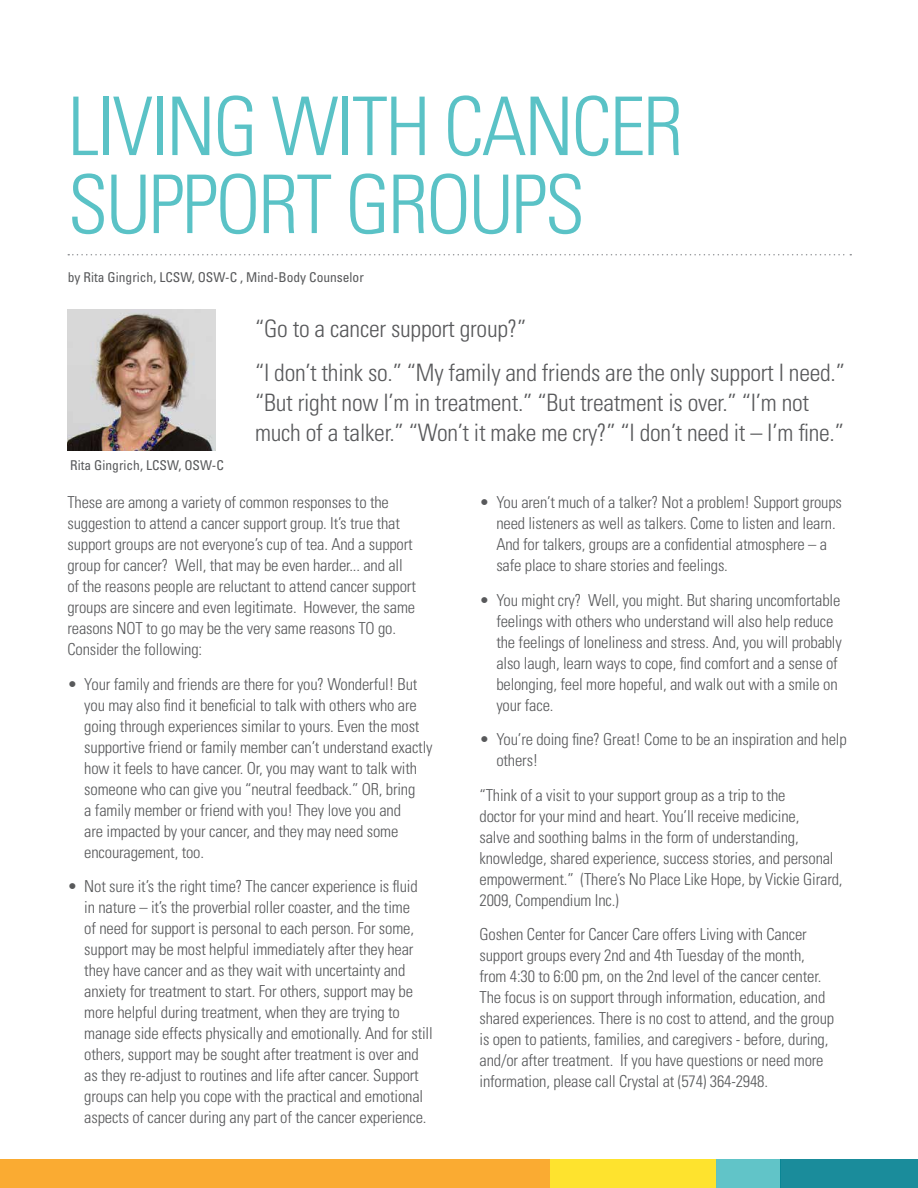
<style>
.page{position:relative;width:918px;height:1188px;background:#fff}
.page>*{position:absolute;margin:0;border:0;box-sizing:border-box;transform-origin:0 0}
.t1{font:300 condensed 81px/78px "Univers";letter-spacing:-.03em;color:#5ac2c6}
.t2{font:300 condensed 24px/43.5px "Univers";letter-spacing:-.01em;color:#58595b}
.t3{font:300 condensed 16.5px/21px "Univers";letter-spacing:-.01em;color:#58595b}
.t4{font:condensed 13.5px "Univers";color:#58595b}
</style>
<div class="page">
<hr style="left:917px;top:0;width:1px;height:1159px;background:#f1eeeb">
<img style="left:68px;top:309px;width:148px;height:142px">
<div style="left:0;top:1159px;width:550px;height:29px;background:#faab32"></div>
<div style="left:550px;top:1159px;width:166px;height:29px;background:#fee32e"></div>
<div style="left:716px;top:1159px;width:64px;height:29px;background:#61c4c8"></div>
<div style="left:780px;top:1159px;width:138px;height:29px;background:#1a8c9b"></div>
<svg style="left:68px;top:254px;width:783px;height:1px"></svg>
<h1 class="t1" style="left:68px;top:86px;width:617px">LIVING WITH CANCER<br>SUPPORT GROUPS</h1>
<p class="t4" style="left:68px;top:269px;width:298px">by Rita Gingrich, LCSW, OSW-C , Mind-Body Counselor</p>
<h2 class="t2" style="left:255px;top:307px;width:592px">“Go to a cancer support group?”<br>“I don’t think so.” “My family and friends are the only support I need.”</h2>
<h2 class="t2" style="left:255px;top:387px;width:591px;line-height:30px">“But right now I’m in treatment.” “But treatment is over.” “I’m not much of a talker.” “Won’t it make me cry?” “I don’t need it – I’m fine.”</h2>
<p class="t4" style="left:70px;top:457px;width:155px">Rita Gingrich, LCSW, OSW-C</p>
<p class="t3" style="left:68px;top:492px;width:350px">These are among a variety of common responses to the suggestion to attend a cancer support group. It’s true that support groups are not everyone’s cup of tea. And a support group for cancer? Well, that may be even harder... and all of the reasons people are reluctant to attend cancer support groups are sincere and even legitimate. However, the same reasons NOT to go may be the very same reasons TO go.<br>Consider the following:</p>
<p class="t3" style="left:84px;top:673px;width:350px;text-indent:-17px">• Your family and friends are there for you? Wonderful! But you may also find it beneficial to talk with others who are going through experiences similar to yours. Even the most supportive friend or family member can’t understand exactly how it feels to have cancer. Or, you may want to talk with someone who can give you “neutral feedback.” OR, bring<br>a family member or friend with you! They love you and<br>are impacted by your cancer, and they may need some encouragement, too.</p>
<p class="t3" style="left:84px;top:876px;width:350px;text-indent:-17px">• Not sure it’s the right time? The cancer experience is fluid<br>in nature – it’s the proverbial roller coaster, and the time<br>of need for support is personal to each person. For some, support may be most helpful immediately after they hear they have cancer and as they wait with uncertainty and anxiety for treatment to start. For others, support may be more helpful during treatment, when they are trying to manage side effects physically and emotionally. And for still others, support may be sought after treatment is over and as they re-adjust to routines and life after cancer. Support groups can help you cope with the practical and emotional aspects of cancer during any part of the cancer experience.</p>
<p class="t3" style="left:496px;top:492px;width:347px;text-indent:-17px">• You aren’t much of a talker? Not a problem! Support groups need listeners as well as talkers. Come to listen and learn.<br>And for talkers, groups are a confidential atmosphere – a safe place to share stories and feelings.</p>
<p class="t3" style="left:496px;top:589px;width:347px;text-indent:-17px">• You might cry? Well, you might. But sharing uncomfortable feelings with others who understand will also help reduce the feelings of loneliness and stress. And, you will probably also laugh, learn ways to cope, find comfort and a sense of belonging, feel more hopeful, and walk out with a smile on your face.</p>
<p class="t3" style="left:496px;top:729px;width:352px;text-indent:-17px">• You’re doing fine? Great! Come to be an inspiration and help others!</p>
<p class="t3" style="left:480px;top:784px;width:365px">“Think of a visit to your support group as a trip to the<br>doctor for your mind and heart. You’ll receive medicine,<br>salve and soothing balms in the form of understanding, knowledge, shared experience, success stories, and personal empowerment.” (There’s No Place Like Hope, by Vickie Girard, 2009, Compendium Inc.)</p>
<p class="t3" style="left:480px;top:924px;width:356px">Goshen Center for Cancer Care offers Living with Cancer support groups every 2nd and 4th Tuesday of the month, from 4:30 to 6:00 pm, on the 2nd level of the cancer center.<br>The focus is on support through information, education, and shared experiences. There is no cost to attend, and the group is open to patients, families, and caregivers - before, during, and/or after treatment. If you have questions or need more information, please call Crystal at (574) 364-2948.</p>
</div>
